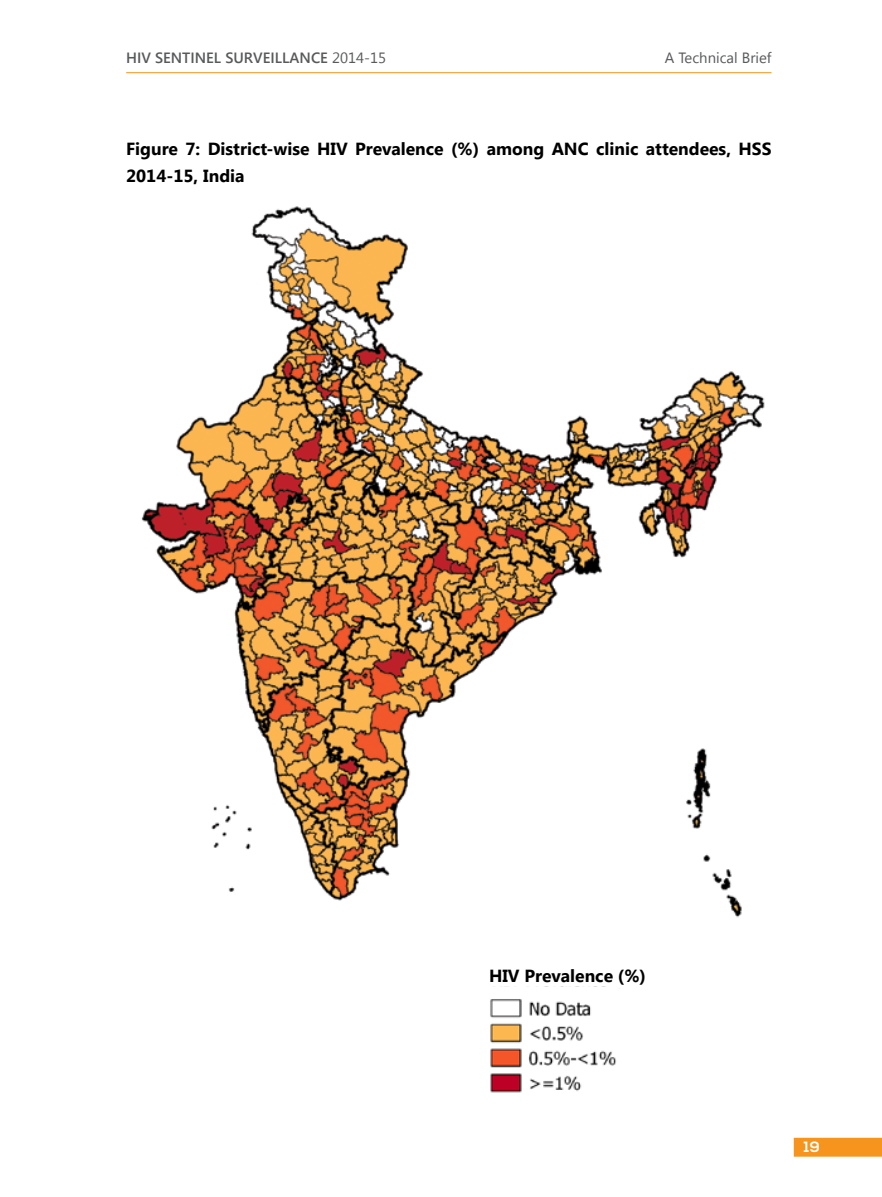
<style>
.page{position:relative;width:882px;height:1197px;background:#fff}
.page>*{position:absolute;margin:0;border:0;box-sizing:border-box;transform-origin:0 0}
.t1{font:700 17.5px/26.2px "Segoe UI";color:#000}
.t2{font:600 14.88px "Segoe UI";color:#58595b}
.t3{font:14.88px "Segoe UI";color:#58595b}
.t4{font:700 14.88px "Nexa";color:#fff}
.s1{font-weight:400}
</style>
<div class="page">
<div style="left:794px;top:1138px;width:88px;height:19px;background:#f7941e"></div>
<hr style="left:126px;top:72px;width:646px;height:1px;background:#f7941e">
<img style="left:141px;top:206px;width:624px;height:712px">
<img style="left:490px;top:999px;width:126px;height:94px">
<p class="t2" style="left:126px;top:47px;width:261px">HIV SENTINEL SURVEILLANCE <span class="s1">2014-15</span></p>
<p class="t3" style="left:665px;top:48px;width:108px">A Technical Brief</p>
<p class="t1" style="left:126px;top:135px;width:647px">Figure 7: District-wise HIV Prevalence (%) among ANC clinic attendees, HSS<br>2014-15, India</p>
<p class="t1" style="left:489px;top:962px;width:159px">HIV Prevalence (%)</p>
<p class="t4" style="left:804px;top:1139px;width:17px">19</p>
</div>
